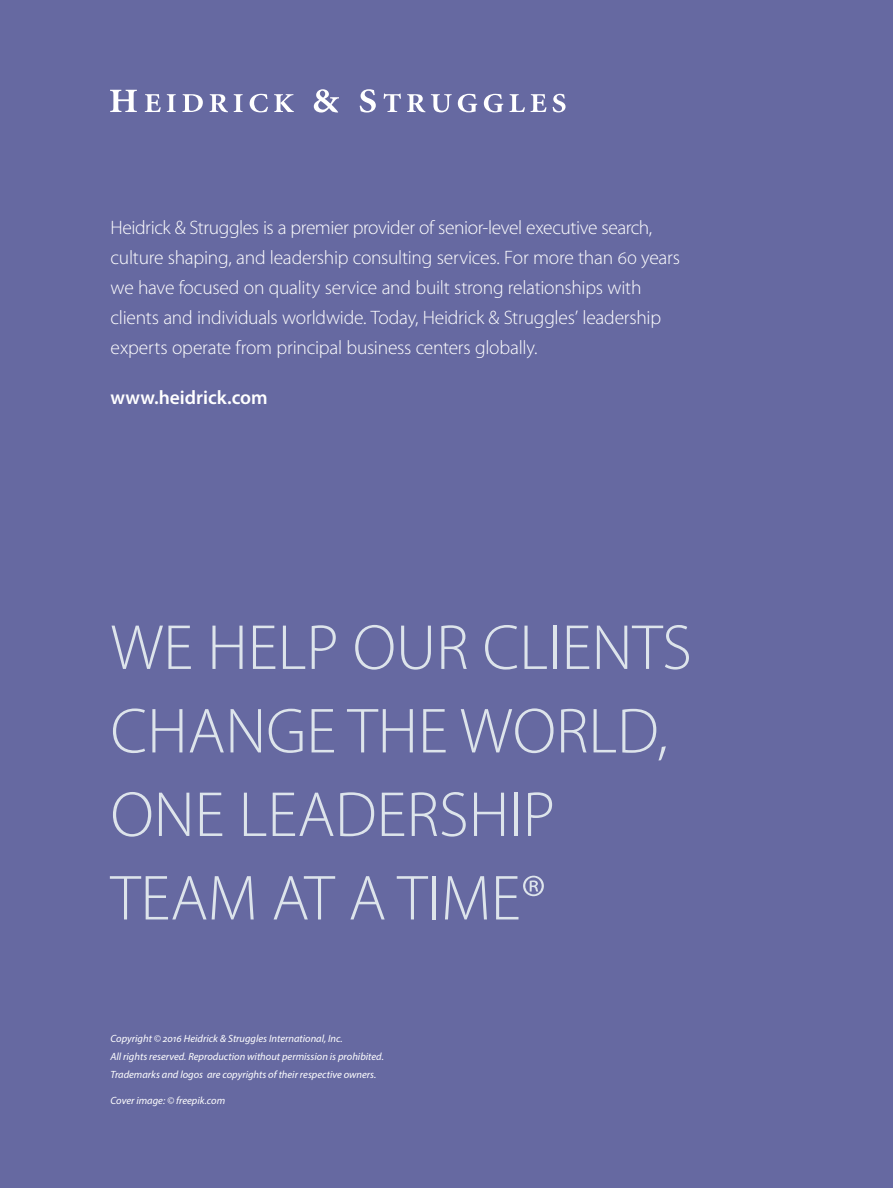
<style>
.page{position:relative;width:893px;height:1188px;background:#6669a1}
.page>*{position:absolute;margin:0;border:0;box-sizing:border-box;transform-origin:0 0}
.t1{font:300 64.2px/83.6px "Myriad Pro";color:#dde4eb}
.t2{font:300 19.5px/30px "Myriad Pro";letter-spacing:-.015em;color:#fff}
.t3{font:600 19.5px "Myriad Pro";color:#fff}
.t4{font:italic 10.5px/18px "Myriad Pro";color:#fff}
</style>
<div class="page">
<svg style="left:110px;top:90px;width:27px;height:22px"></svg>
<svg style="left:145px;top:94px;width:16px;height:18px"></svg>
<svg style="left:167px;top:94px;width:9px;height:18px"></svg>
<svg style="left:182px;top:94px;width:21px;height:18px"></svg>
<svg style="left:210px;top:94px;width:18px;height:18px"></svg>
<svg style="left:234px;top:94px;width:9px;height:18px"></svg>
<svg style="left:250px;top:94px;width:18px;height:18px"></svg>
<svg style="left:274px;top:94px;width:20px;height:18px"></svg>
<svg style="left:314px;top:89px;width:25px;height:24px"></svg>
<svg style="left:360px;top:89px;width:16px;height:24px"></svg>
<svg style="left:384px;top:94px;width:17px;height:18px"></svg>
<svg style="left:407px;top:94px;width:18px;height:18px"></svg>
<svg style="left:431px;top:94px;width:21px;height:18px"></svg>
<svg style="left:458px;top:94px;width:19px;height:18px"></svg>
<svg style="left:484px;top:94px;width:19px;height:18px"></svg>
<svg style="left:509px;top:94px;width:16px;height:18px"></svg>
<svg style="left:531px;top:94px;width:15px;height:18px"></svg>
<svg style="left:553px;top:94px;width:12px;height:18px"></svg>
<p class="t2" style="left:111px;top:212px;width:571px">Heidrick &amp; Struggles is a premier provider of senior-level executive search, culture shaping, and leadership consulting services. For more than 60 years we have focused on quality service and built strong relationships with clients and individuals worldwide. Today, Heidrick &amp; Struggles’ leadership experts operate from principal business centers globally.</p>
<p class="t3" style="left:111px;top:385px;width:159px">www.heidrick.com</p>
<h1 class="t1" style="left:111px;top:607px;width:583px">WE HELP OUR CLIENTS<br>CHANGE THE WORLD,<br>ONE LEADERSHIP<br>TEAM AT A TIME®</h1>
<p class="t4" style="left:111px;top:1029px;width:275px">Copyright © 2016 Heidrick &amp; Struggles International, Inc.<br>All rights reserved. Reproduction without permission is prohibited.<br>Trademarks and logos are copyrights of their respective owners.</p>
<p class="t4" style="left:111px;top:1092px;width:116px">Cover image: © freepik.com</p>
</div>
